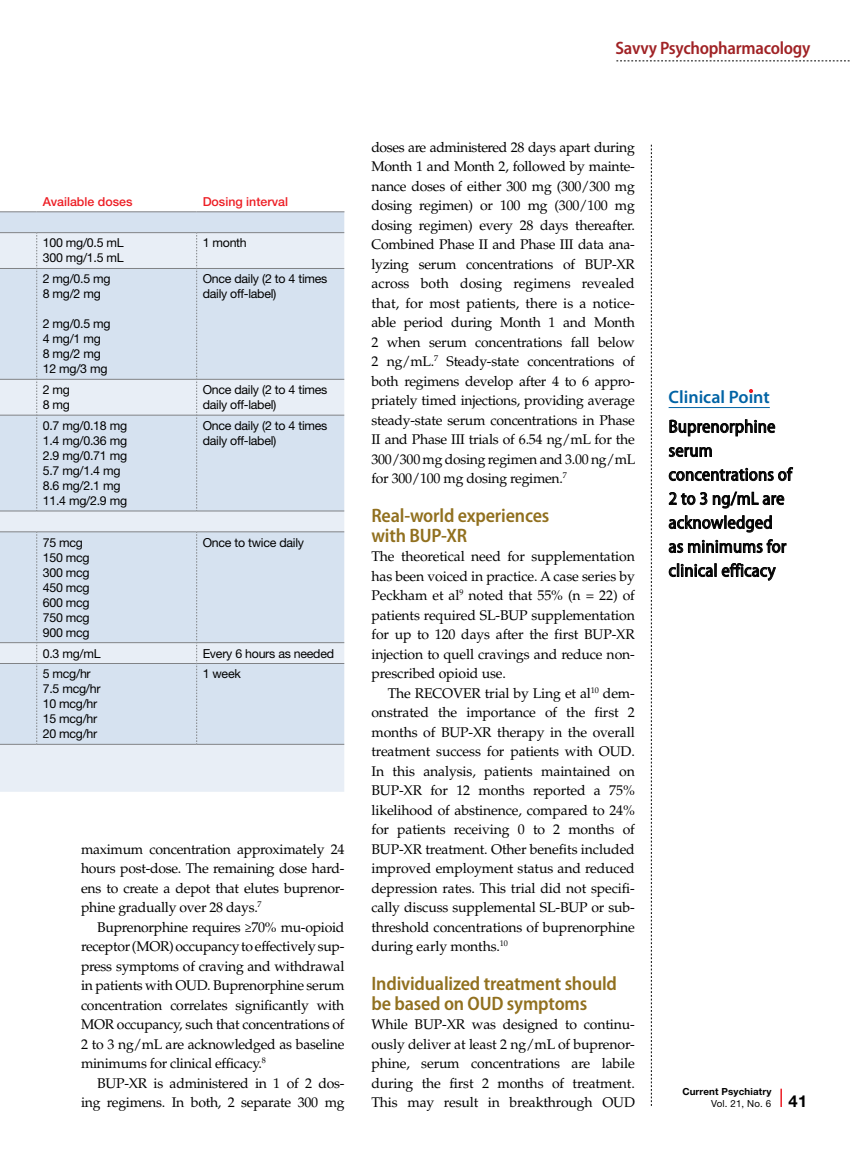
<style>
.page{position:relative;width:851px;height:1161px;background:#fff}
.page>*{position:absolute;margin:0;border:0;box-sizing:border-box;transform-origin:0 0}
.sub2{font:600 semi-condensed 19.5px/19.5px "Myriad Pro";letter-spacing:-.01em;color:#91701f}
.clinical_point{font:semi-condensed 18px/24px "Myriad Pro";letter-spacing:.01em;color:#000}
.t1{font:600 semi-condensed 18px "Myriad Pro";letter-spacing:-.015em;color:#a02225}
.t2{font:600 18px "Myriad Pro";color:#0063a5}
.t3{font:700 16.5px "Helvetica Neue LT Std";color:#000}
.body_indent{font:14.1px/19.5px "Palatino LT Std";letter-spacing:-.02em;color:#000;text-align:justify}
.body{font:14.1px/19.5px "Palatino LT Std";letter-spacing:-.01em;color:#000;text-align:justify}
.t4{font:12.3px/15px "Helvetica Neue LT Std";letter-spacing:-.02em;color:#000}
.t5{font:500 12.3px "Helvetica Neue LT Std";color:#ed1d24}
.t6{font:700 9.75px "Helvetica Neue LT Std";letter-spacing:.015em;color:#000}
.t7{font:9.75px "Helvetica Neue LT Std";letter-spacing:.015em;color:#000}
</style>
<div class="page">
<svg style="left:651px;top:145px;width:1px;height:961px"></svg>
<svg style="left:780px;top:1089px;width:1px;height:18px"></svg>
<svg style="left:616px;top:61px;width:234px;height:1px"></svg>
<hr style="left:668px;top:407px;width:101px;height:1px;background:#0063a5">
<svg style="left:669px;top:419px;width:106px;height:18px"></svg>
<svg style="left:668px;top:447px;width:43px;height:10px"></svg>
<svg style="left:669px;top:467px;width:124px;height:15px"></svg>
<svg style="left:668px;top:492px;width:116px;height:17px"></svg>
<svg style="left:668px;top:515px;width:103px;height:18px"></svg>
<svg style="left:668px;top:539px;width:118px;height:15px"></svg>
<svg style="left:669px;top:563px;width:106px;height:18px"></svg>
<svg style="left:749px;top:389px;width:4px;height:4px"></svg>
<div style="left:0;top:213px;width:344px;height:19px;background:#d6e2f0"></div>
<svg style="left:0;top:233px;width:344px;height:559px;background:#dae4f1"></svg>
<hr style="left:0;top:212px;width:37px;height:1px;background:#808285">
<hr style="left:37px;top:212px;width:160px;height:1px;background:#808285">
<hr style="left:197px;top:212px;width:147px;height:1px;background:#808285">
<hr style="left:0;top:744px;width:37px;height:1px;background:#808285">
<hr style="left:37px;top:744px;width:160px;height:1px;background:#808285">
<hr style="left:197px;top:744px;width:147px;height:1px;background:#808285">
<hr style="left:0;top:642px;width:37px;height:1px;background:#808285">
<hr style="left:37px;top:642px;width:159px;height:1px;background:#808285">
<hr style="left:197px;top:642px;width:147px;height:1px;background:#808285">
<hr style="left:0;top:663px;width:37px;height:1px;background:#808285">
<hr style="left:37px;top:663px;width:159px;height:1px;background:#808285">
<hr style="left:197px;top:663px;width:147px;height:1px;background:#808285">
<hr style="left:0;top:511px;width:37px;height:1px;background:#808285">
<hr style="left:37px;top:511px;width:160px;height:1px;background:#808285">
<hr style="left:197px;top:511px;width:147px;height:1px;background:#808285">
<hr style="left:0;top:532px;width:37px;height:1px;background:#808285">
<hr style="left:37px;top:532px;width:160px;height:1px;background:#808285">
<hr style="left:197px;top:532px;width:147px;height:1px;background:#808285">
<hr style="left:0;top:379px;width:37px;height:1px;background:#808285">
<hr style="left:37px;top:379px;width:159px;height:1px;background:#808285">
<hr style="left:197px;top:379px;width:147px;height:1px;background:#808285">
<hr style="left:0;top:415px;width:37px;height:1px;background:#808285">
<hr style="left:37px;top:415px;width:159px;height:1px;background:#808285">
<hr style="left:197px;top:415px;width:147px;height:1px;background:#808285">
<hr style="left:0;top:232px;width:37px;height:1px;background:#808285">
<hr style="left:37px;top:232px;width:160px;height:1px;background:#808285">
<hr style="left:197px;top:232px;width:147px;height:1px;background:#808285">
<hr style="left:0;top:268px;width:37px;height:1px;background:#808285">
<hr style="left:37px;top:268px;width:159px;height:1px;background:#808285">
<hr style="left:197px;top:268px;width:147px;height:1px;background:#808285">
<svg style="left:36px;top:233px;width:1px;height:278px"></svg>
<svg style="left:196px;top:233px;width:1px;height:278px"></svg>
<svg style="left:36px;top:532px;width:1px;height:212px"></svg>
<svg style="left:196px;top:532px;width:1px;height:212px"></svg>
<p class="t1" style="left:615px;top:37px;width:196px">Savvy Psychopharmacology</p>
<p class="t5" style="left:43px;top:194px;width:91px">Available doses</p>
<p class="t5" style="left:203px;top:194px;width:87px">Dosing interval</p>
<p class="t4" style="left:43px;top:235px;width:82px">100 mg/0.5 mL<br>300 mg/1.5 mL</p>
<p class="t4" style="left:203px;top:235px;width:46px">1 month</p>
<p class="t4" style="left:43px;top:271px;width:69px">2 mg/0.5 mg<br>8 mg/2 mg</p>
<p class="t4" style="left:43px;top:316px;width:69px">2 mg/0.5 mg<br>4 mg/1 mg<br>8 mg/2 mg<br>12 mg/3 mg</p>
<p class="t4" style="left:203px;top:271px;width:126px">Once daily (2 to 4 times daily off-label)</p>
<p class="t4" style="left:43px;top:382px;width:29px">2 mg<br>8 mg</p>
<p class="t4" style="left:203px;top:382px;width:126px">Once daily (2 to 4 times daily off-label)</p>
<p class="t4" style="left:43px;top:418px;width:86px">0.7 mg/0.18 mg<br>1.4 mg/0.36 mg<br>2.9 mg/0.71 mg<br>5.7 mg/1.4 mg<br>8.6 mg/2.1 mg<br>11.4 mg/2.9 mg</p>
<p class="t4" style="left:203px;top:418px;width:126px">Once daily (2 to 4 times daily off-label)</p>
<p class="t4" style="left:43px;top:535px;width:48px">75 mcg<br>150 mcg<br>300 mcg<br>450 mcg<br>600 mcg<br>750 mcg<br>900 mcg</p>
<p class="t4" style="left:203px;top:535px;width:103px">Once to twice daily</p>
<p class="t4" style="left:43px;top:645px;width:59px">0.3 mg/mL</p>
<p class="t4" style="left:203px;top:645px;width:133px">Every 6 hours as needed</p>
<p class="t4" style="left:43px;top:666px;width:59px">5 mcg/hr<br>7.5 mcg/hr<br>10 mcg/hr<br>15 mcg/hr<br>20 mcg/hr</p>
<p class="t4" style="left:203px;top:666px;width:40px">1 week</p>
<p class="body" style="left:81px;top:839px;width:265px">maximum concentration approximately 24 hours post-dose. The remaining dose hard&shy;ens to create a depot that elutes buprenor&shy;phine gradually over 28 days.<sup>7</sup></p>
<p class="body_indent" style="left:81px;top:917px;width:265px;text-indent:16px">Buprenorphine requires ≥70% mu-opioid receptor (MOR) occupancy to effectively sup&shy;press symptoms of craving and withdrawal in patients with OUD. Buprenorphine serum concentration correlates significantly with MOR occupancy, such that concentrations of 2 to 3 ng/mL are acknowledged as baseline minimums for clinical efficacy.<sup>8</sup></p>
<p class="body_indent" style="left:81px;top:1073px;width:265px;text-align:right">BUP-XR is administered in 1 of 2 dos&shy;ing regimens. In both, 2 separate 300 mg</p>
<p class="body_indent" style="left:371px;top:137px;width:265px">doses are administered 28 days apart during Month 1 and Month 2, followed by mainte&shy;nance doses of either 300 mg (300/300 mg dosing regimen) or 100 mg (300/100 mg dosing regimen) every 28 days thereafter.<br>Combined Phase II and Phase III data ana&shy;lyzing serum concentrations of BUP-XR across both dosing regimens revealed that, for most patients, there is a notice&shy;able period during Month 1 and Month 2 when serum concentrations fall below 2 ng/mL.<sup>7</sup> Steady-state concentrations of both regimens develop after 4 to 6 appro&shy;priately timed injections, providing average steady-state serum concentrations in Phase II and Phase III trials of 6.54 ng/mL for the 300/300 mg dosing regimen and 3.00 ng/mL for 300/100 mg dosing regimen.<sup>7</sup></p>
<p class="sub2" style="left:371px;top:505px;width:179px">Real-world experiences with BUP-XR</p>
<p class="body" style="left:371px;top:547px;width:265px">The theoretical need for supplementation has been voiced in practice. A case series by Peckham et al<sup>9</sup> noted that 55% (n = 22) of patients required SL-BUP supplementation for up to 120 days after the first BUP-XR injection to quell cravings and reduce non&shy;prescribed opioid use.</p>
<p class="body_indent" style="left:371px;top:683px;width:265px;text-indent:16px">The RECOVER trial by Ling et al<sup>10</sup> dem&shy;onstrated the importance of the first 2 months of BUP-XR therapy in the overall treatment success for patients with OUD.<br>In this analysis, patients maintained on BUP-XR for 12 months reported a 75% likelihood of abstinence, compared to 24% for patients receiving 0 to 2 months of BUP-XR treatment. Other benefits included improved employment status and reduced depression rates. This trial did not specifi&shy;cally discuss supplemental SL-BUP or sub&shy;threshold concentrations of buprenorphine during early months.<sup>10</sup></p>
<p class="sub2" style="left:371px;top:973px;width:247px">Individualized treatment should be based on OUD symptoms</p>
<p class="body" style="left:371px;top:1015px;width:265px">While BUP-XR was designed to continu&shy;ously deliver at least 2 ng/mL of buprenor&shy;phine, serum concentrations are labile during the first 2 months of treatment.<br>This may result in breakthrough OUD</p>
<p class="t2" style="left:668px;top:386px;width:103px">Clinical Point</p>
<p class="clinical_point" style="left:668px;top:414px;width:125px">Buprenorphine serum concentrations of<br>2 to 3 ng/mL are acknowledged<br>as minimums for clinical efficacy</p>
<p class="t6" style="left:682px;top:1085px;width:90px">Current Psychiatry</p>
<p class="t7" style="left:711px;top:1098px;width:62px">Vol. 21, No. 6</p>
<p class="t3" style="left:788px;top:1091px;width:20px">41</p>
</div>
